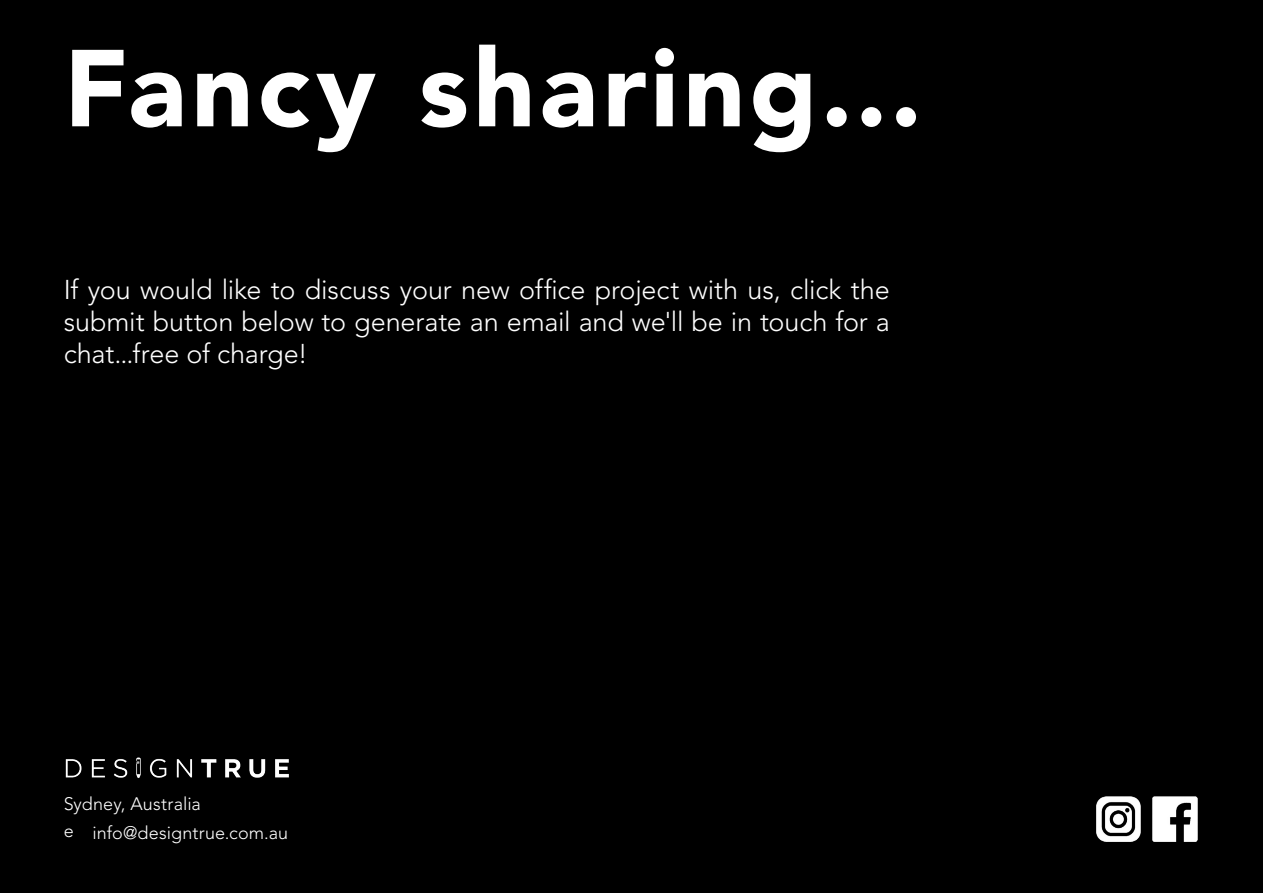
<style>
.page{position:relative;width:1263px;height:893px;background:#000}
.page>*{position:absolute;margin:0;border:0;box-sizing:border-box;transform-origin:0 0}
.t1{font:900 108px "Avenir LT Std";letter-spacing:.04em;color:#fff}
.t2{font:300 27px/31.5px "Avenir LT Std";letter-spacing:-.005em;color:#fff;text-align:justify}
.t3{font:300 18px/28.2px "Avenir LT Std";letter-spacing:.005em;color:#fff}
</style>
<div class="page">
<img style="left:65px;top:757px;width:224px;height:21px">
<img style="left:1152px;top:797px;width:45px;height:45px">
<img style="left:1096px;top:797px;width:45px;height:45px">
<h1 class="t1" style="left:64px;top:23px;width:860px">Fancy sharing...</h1>
<p class="t2" style="left:64px;top:274px;width:828px">If you would like to discuss your new office project with us, click the submit button below to generate an email and we'll be in touch for a chat...free of charge!</p>
<p class="t3" style="left:64px;top:790px;width:226px">Sydney, Australia<br>e info@designtrue.com.au</p>
</div>
